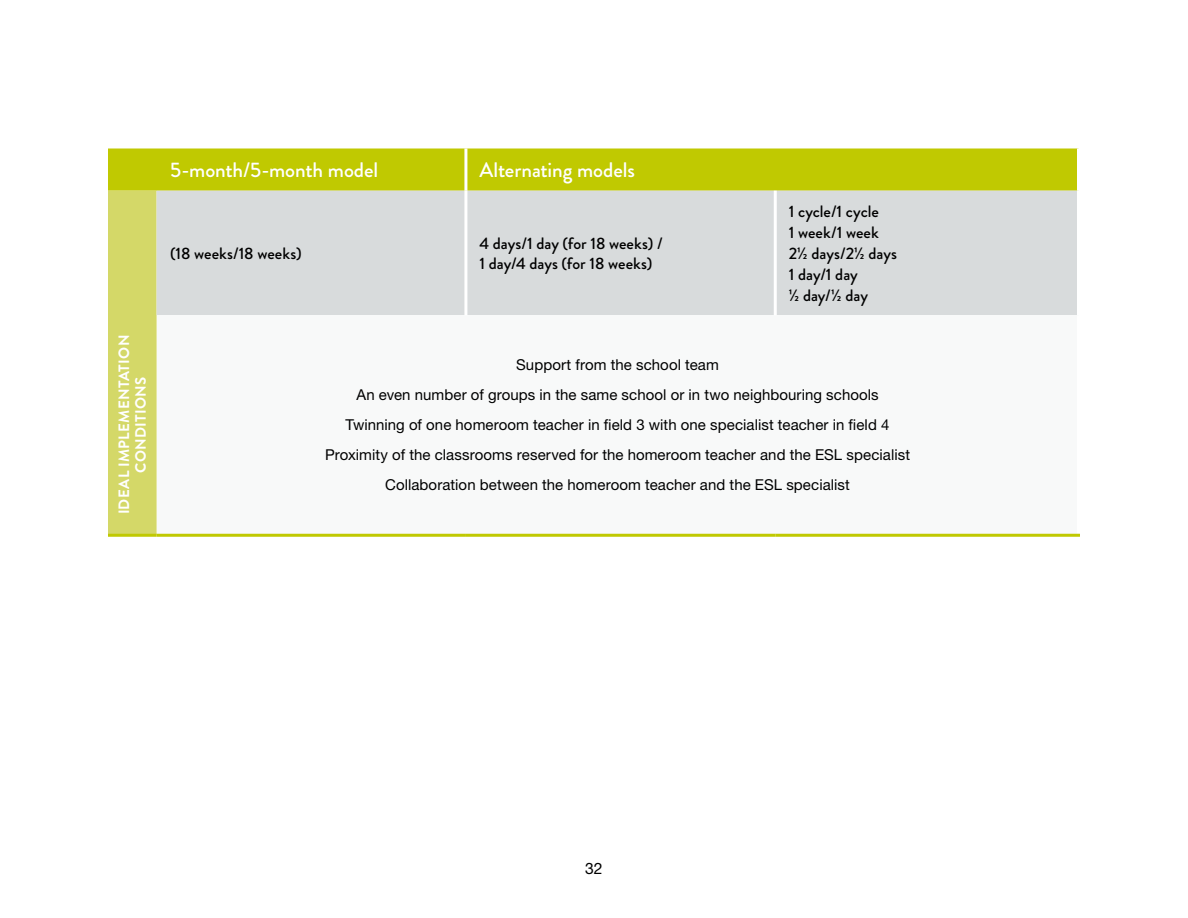
<style>
.page{position:relative;width:1188px;height:918px;background:#fff}
.page>*{position:absolute;margin:0;border:0;box-sizing:border-box;transform-origin:0 0}
.t1{font:500 21px "Brandon Grotesque";letter-spacing:-.005em;color:#fff}
.t2{font:500 16.5px/20.9px "Brandon Grotesque";color:#000}
.t3{font:15.75px "Helvetica Neue LT Std";color:#000}
.t4{font:15px/30px "Helvetica Neue LT Std";letter-spacing:.005em;color:#000;text-align:center}
.t5{font:700 15px/16.5px "Brandon Grotesque";letter-spacing:.02em;color:#fff;text-align:center}
</style>
<div class="page">
<svg style="left:108px;top:148px;width:970px;height:386px;background:#c6ce22"></svg>
<div style="left:157px;top:191px;width:920px;height:124px;background:#d8dbdc"></div>
<div style="left:157px;top:315px;width:921px;height:220px;background:#f8f9f9"></div>
<hr style="left:464px;top:149px;width:3px;height:42px;background:#fff">
<hr style="left:464px;top:191px;width:3px;height:124px;background:#fff">
<hr style="left:774px;top:191px;width:3px;height:124px;background:#fff">
<hr style="left:1077px;top:149px;width:3px;height:42px;background:#fff">
<hr style="left:1077px;top:191px;width:3px;height:124px;background:#fff">
<hr style="left:1077px;top:315px;width:3px;height:219px;background:#fff">
<hr style="left:108px;top:534px;width:49px;height:3px;background:#c0c901">
<hr style="left:157px;top:534px;width:309px;height:3px;background:#c0c901">
<hr style="left:466px;top:534px;width:309px;height:3px;background:#c0c901">
<hr style="left:775px;top:534px;width:305px;height:3px;background:#c0c901">
<p class="t5" style="left:116px;top:514px;width:181px;rotate:-90deg">IDEAL IMPLEMENTATION<br>CONDITIONS</p>
<h1 class="t1" style="left:170px;top:155px;width:210px">5-month/5-month model</h1>
<h1 class="t1" style="left:479px;top:155px;width:157px">Alternating models</h1>
<p class="t2" style="left:170px;top:243px;width:133px">(18 weeks/18 weeks)</p>
<p class="t2" style="left:479px;top:234px;width:185px;line-height:19.8px">4 days/1 day (for 18 weeks) /<br>1 day/4 days (for 18 weeks)</p>
<p class="t2" style="left:789px;top:201px;width:110px">1 cycle/1 cycle<br>1 week/1 week<br>2½ days/2½ days<br>1 day/1 day<br>½ day/½ day</p>
<p class="t4" style="left:325px;top:349px;width:587px">Support from the school team<br>An even number of groups in the same school or in two neighbouring schools Twinning of one homeroom teacher in field 3 with one specialist teacher in field 4<br>Proximity of the classrooms reserved for the homeroom teacher and the ESL specialist Collaboration between the homeroom teacher and the ESL specialist</p>
<p class="t3" style="left:585px;top:859px;width:19px">32</p>
</div>
